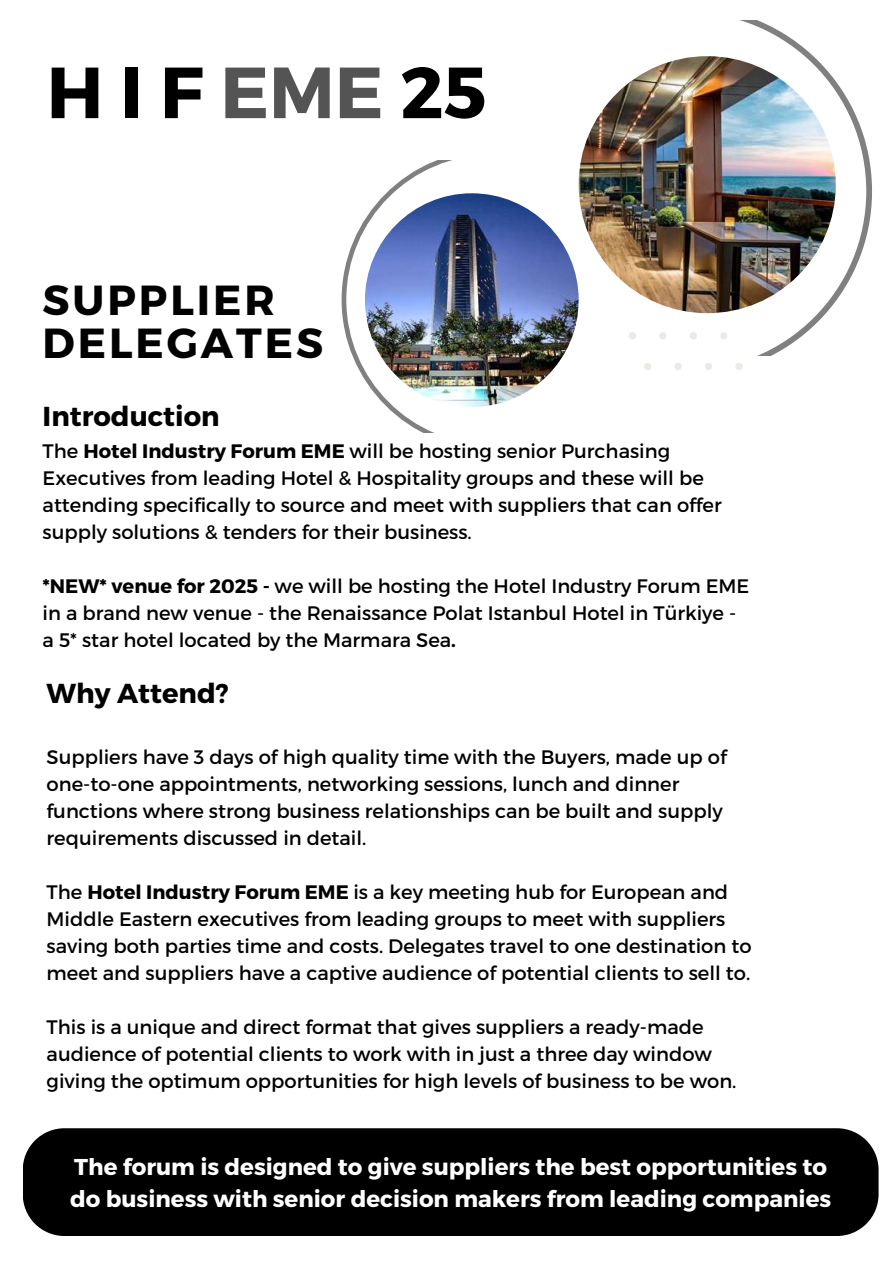
<style>
.page{position:relative;width:894px;height:1264px;background:#fff}
.page>*{position:absolute;margin:0;border:0;box-sizing:border-box;transform-origin:0 0}
.t1{font:700 72.15px "Montserrat";letter-spacing:.23em;color:#000}
.t2{font:700 42px/42.8px "Montserrat";letter-spacing:.07em;color:#000}
.t3{font:700 27.45px "Montserrat";color:#000}
.t4{font:700 22.95px/31.5px "Montserrat";color:#fff}
.t5{font:19.5px/27px "Montserrat";color:#000}
.s1{color:#545454}
.s2{font-weight:700}
</style>
<div class="page">
<svg style="left:341px;top:161px;width:151px;height:271px"></svg>
<svg style="left:684px;top:20px;width:187px;height:335px"></svg>
<img style="left:365px;top:193px;width:213px;height:214px;border-radius:50%">
<img style="left:578px;top:56px;width:257px;height:257px;border-radius:50%">
<svg style="left:629px;top:332px;width:7px;height:7px"></svg>
<svg style="left:659px;top:332px;width:7px;height:7px"></svg>
<svg style="left:689px;top:332px;width:7px;height:7px"></svg>
<svg style="left:720px;top:332px;width:7px;height:7px"></svg>
<svg style="left:644px;top:363px;width:7px;height:7px"></svg>
<svg style="left:674px;top:363px;width:7px;height:7px"></svg>
<svg style="left:705px;top:363px;width:7px;height:7px"></svg>
<svg style="left:735px;top:363px;width:7px;height:7px"></svg>
<div style="left:23px;top:1128px;width:855px;height:107px;background:#000"></div>
<h1 class="t1" style="left:47px;top:46px;width:441px">HIF<span class="s1">EME</span>25</h1>
<h2 class="t2" style="left:43px;top:276px;width:282px">SUPPLIER<br>DELEGATES</h2>
<h3 class="t3" style="left:43px;top:398px;width:178px">Introduction</h3>
<p class="t5" style="left:43px;top:437px;width:680px">The <span class="s2">Hotel Industry Forum EME</span> will be hosting senior Purchasing Executives from leading Hotel &amp; Hospitality groups and these will be attending specifically to source and meet with suppliers that can offer supply solutions &amp; tenders for their business.</p>
<p class="t5" style="left:43px;top:572px;width:708px"><span class="s2">*NEW* venue for 2025 -</span> we will be hosting the Hotel Industry Forum EME in a brand new venue - the Renaissance Polat Istanbul Hotel in Türkiye - a 5* star hotel located by the Marmara Sea<span class="s2">.</span></p>
<h3 class="t3" style="left:47px;top:675px;width:183px">Why Attend?</h3>
<p class="t5" style="left:47px;top:742px;width:681px">Suppliers have 3 days of high quality time with the Buyers, made up of one-to-one appointments, networking sessions, lunch and dinner functions where strong business relationships can be built and supply requirements discussed in detail.</p>
<p class="t5" style="left:47px;top:877px;width:706px">The <span class="s2">Hotel Industry Forum EME</span> is a key meeting hub for European and Middle Eastern executives from leading groups to meet with suppliers saving both parties time and costs. Delegates travel to one destination to meet and suppliers have a captive audience of potential clients to sell to.</p>
<p class="t5" style="left:47px;top:1012px;width:691px">This is a unique and direct format that gives suppliers a ready-made audience of potential clients to work with in just a three day window giving the optimum opportunities for high levels of business to be won.</p>
<p class="t4" style="left:70px;top:1150px;width:762px">The forum is designed to give suppliers the best opportunities to do business with senior decision makers from leading companies</p>
</div>
